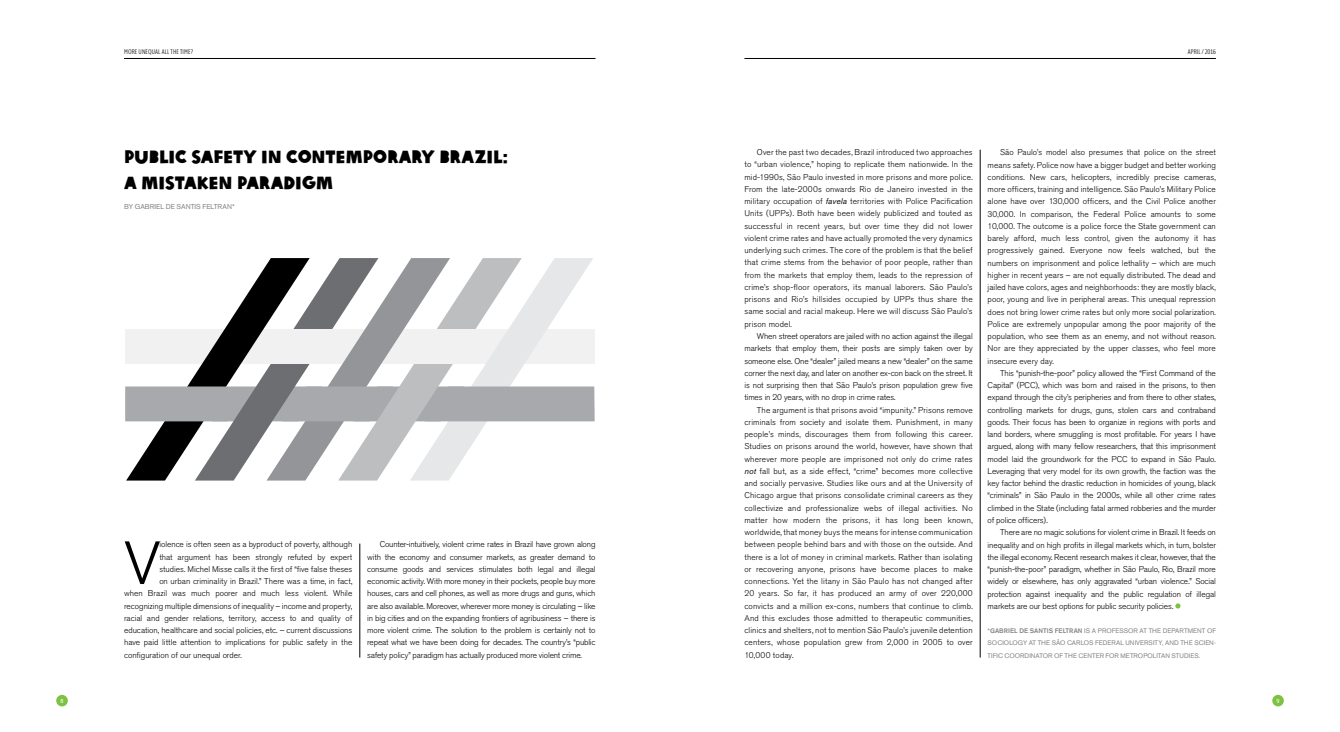
<style>
.page{position:relative;width:1340px;height:732px;background:#fff}
.page>*{position:absolute;margin:0;border:0;box-sizing:border-box;transform-origin:0 0}
.t1{font:300 60.38px "Akzidenz Grotesk BE";color:#000}
.t2{font:17.5px/26.2px "Oxfam Global Headline";letter-spacing:-.005em;color:#000}
.t3{font:300 8.31px/12.2px "Akzidenz Grotesk BE";letter-spacing:-.005em;color:#000;text-align:justify}
.t4{font:300 7px "Clearview Text Comp";letter-spacing:.01em;color:#000}
.t5{font:7px "Akzidenz Grotesk BE";letter-spacing:.005em;color:#808285}
.t6{font:6.56px/12.2px "Akzidenz Grotesk BE";letter-spacing:.005em;color:#808285;text-align:justify}
.t7{font:6.12px "Clearview Text Cond";color:#fff}
.s1{font-weight:400;font-style:italic}
.s2{font-weight:500}
</style>
<div class="page">
<div style="left:56px;top:695px;width:12px;height:11px;background:#7dc242;border-radius:50%"></div>
<div style="left:1272px;top:695px;width:11px;height:11px;background:#7dc242;border-radius:50%"></div>
<hr style="left:124px;top:58px;width:471px;height:1px;background:#000">
<hr style="left:744px;top:58px;width:471px;height:1px;background:#000">
<hr style="left:359px;top:543px;width:1px;height:114px;background:#000">
<hr style="left:980px;top:150px;width:1px;height:507px;background:#000">
<svg style="left:1175px;top:603px;width:5px;height:5px"></svg>
<svg style="left:464px;top:258px;width:131px;height:198px"></svg>
<svg style="left:324px;top:258px;width:140px;height:222px"></svg>
<svg style="left:125px;top:258px;width:199px;height:222px"></svg>
<svg style="left:125px;top:386px;width:469px;height:35px;background:#a4a6a9"></svg>
<p class="t4" style="left:124px;top:48px;width:70px">MORE UNEQUAL ALL THE TIME?</p>
<p class="t4" style="left:1187px;top:48px;width:30px">APRIL / 2016</p>
<h2 class="t2" style="left:124px;top:142px;width:385px">PUBLIC SAFETY IN CONTEMPORARY BRAZIL:<br>A MISTAKEN PARADIGM</h2>
<p class="t5" style="left:124px;top:202px;width:112px">BY GABRIEL DE SANTIS FELTRAN*</p>
<h1 class="t1" style="left:124px;top:529px;width:38px">V</h1>
<p class="t3" style="left:159px;top:538px;width:194px">iolence is often seen as a byproduct of poverty, although</p>
<p class="t3" style="left:159px;top:550px;width:194px">that argument has been strongly refuted by expert</p>
<p class="t3" style="left:159px;top:563px;width:194px">studies. Michel Misse calls it the first of “five false theses</p>
<p class="t3" style="left:159px;top:575px;width:194px">on urban criminality in Brazil.” There was a time, in fact,</p>
<p class="t3" style="left:124px;top:587px;width:230px">when Brazil was much poorer and much less violent. While</p>
<p class="t3" style="left:124px;top:599px;width:230px">recognizing multiple dimensions of inequality – income and property,</p>
<p class="t3" style="left:124px;top:612px;width:230px">racial and gender relations, territory, access to and quality of</p>
<p class="t3" style="left:124px;top:624px;width:230px">education, healthcare and social policies, etc. – current discussions</p>
<p class="t3" style="left:124px;top:636px;width:230px">have paid little attention to implications for public safety in the</p>
<p class="t3" style="left:124px;top:648px;width:119px">configuration of our unequal order.</p>
<p class="t3" style="left:367px;top:538px;width:230px;text-indent:12px">Counter-intuitively, violent crime rates in Brazil have grown along with the economy and consumer markets, as greater demand to consume goods and services stimulates both legal and illegal economic activity. With more money in their pockets, people buy more houses, cars and cell phones, as well as more drugs and guns, which are also available. Moreover, wherever more money is circulating – like in big cities and on the expanding frontiers of agribusiness – there is more violent crime. The solution to the problem is certainly not to repeat what we have been doing for decades. The country’s “public safety policy” paradigm has actually produced more violent crime.</p>
<p class="t3" style="left:744px;top:146px;width:230px;text-indent:12px">Over the past two decades, Brazil introduced two approaches to “urban violence,” hoping to replicate them nationwide. In the mid-1990s, São Paulo invested in more prisons and more police.<br>From the late-2000s onwards Rio de Janeiro invested in the military occupation of <span class="s1">favela</span> territories with Police Pacification Units (UPPs). Both have been widely publicized and touted as successful in recent years, but over time they did not lower violent crime rates and have actually promoted the very dynamics underlying such crimes. The core of the problem is that the belief that crime stems from the behavior of poor people, rather than from the markets that employ them, leads to the repression of crime’s shop-floor operators, its manual laborers. São Paulo’s prisons and Rio’s hillsides occupied by UPPs thus share the same social and racial makeup. Here we will discuss São Paulo’s prison model.</p>
<p class="t3" style="left:744px;top:330px;width:230px;text-indent:12px">When street operators are jailed with no action against the illegal markets that employ them, their posts are simply taken over by someone else. One “dealer” jailed means a new “dealer” on the same corner the next day, and later on another ex-con back on the street. It is not surprising then that São Paulo’s prison population grew five times in 20 years, with no drop in crime rates.</p>
<p class="t3" style="left:744px;top:404px;width:230px;text-indent:12px">The argument is that prisons avoid “impunity.” Prisons remove criminals from society and isolate them. Punishment, in many people’s minds, discourages them from following this career.<br>Studies on prisons around the world, however, have shown that wherever more people are imprisoned not only do crime rates <span class="s1">not</span> fall but, as a side effect, “crime” becomes more collective and socially pervasive. Studies like ours and at the University of Chicago argue that prisons consolidate criminal careers as they collectivize and professionalize webs of illegal activities. No matter how modern the prisons, it has long been known, worldwide, that money buys the means for intense communication between people behind bars and with those on the outside. And there is a lot of money in criminal markets. Rather than isolating or recovering anyone, prisons have become places to make connections. Yet the litany in São Paulo has not changed after 20 years. So far, it has produced an army of over 220,000 convicts and a million ex-cons, numbers that continue to climb.<br>And this excludes those admitted to therapeutic communities, clinics and shelters, not to mention São Paulo’s juvenile detention centers, whose population grew from 2,000 in 2005 to over 10,000 today.</p>
<p class="t3" style="left:987px;top:146px;width:230px;text-indent:12px">São Paulo’s model also presumes that police on the street means safety. Police now have a bigger budget and better working conditions. New cars, helicopters, incredibly precise cameras, more officers, training and intelligence. São Paulo’s Military Police alone have over 130,000 officers, and the Civil Police another 30,000. In comparison, the Federal Police amounts to some 10,000. The outcome is a police force the State government can barely afford, much less control, given the autonomy it has progressively gained. Everyone now feels watched, but the numbers on imprisonment and police lethality – which are much higher in recent years – are not equally distributed. The dead and jailed have colors, ages and neighborhoods: they are mostly black, poor, young and live in peripheral areas. This unequal repression does not bring lower crime rates but only more social polarization.<br>Police are extremely unpopular among the poor majority of the population, who see them as an enemy, and not without reason.<br>Nor are they appreciated by the upper classes, who feel more insecure every day.</p>
<p class="t3" style="left:987px;top:367px;width:230px;text-indent:12px">This “punish-the-poor” policy allowed the “First Command of the Capital” (PCC), which was born and raised in the prisons, to then expand through the city’s peripheries and from there to other states, controlling markets for drugs, guns, stolen cars and contraband goods. Their focus has been to organize in regions with ports and land borders, where smuggling is most profitable. For years I have argued, along with many fellow researchers, that this imprisonment model laid the groundwork for the PCC to expand in São Paulo.<br>Leveraging that very model for its own growth, the faction was the key factor behind the drastic reduction in homicides of young, black “criminals” in São Paulo in the 2000s, while all other crime rates climbed in the State (including fatal armed robberies and the murder of police officers).</p>
<p class="t3" style="left:987px;top:526px;width:230px;text-indent:12px">There are no magic solutions for violent crime in Brazil. It feeds on inequality and on high profits in illegal markets which, in turn, bolster the illegal economy. Recent research makes it clear, however, that the “punish-the-poor” paradigm, whether in São Paulo, Rio, Brazil more widely or elsewhere, has only aggravated “urban violence.” Social protection against inequality and the public regulation of illegal markets are our best options for public security policies.</p>
<p class="t6" style="left:987px;top:624px;width:230px">*<span class="s2">GABRIEL DE SANTIS FELTRAN</span> IS A PROFESSOR AT THE DEPARTMENT OF SOCIOLOGY AT THE SÃO CARLOS FEDERAL UNIVERSITY, AND THE SCIEN-TIFIC COORDINATOR OF THE CENTER FOR METROPOLITAN STUDIES.</p>
<p class="t7" style="left:60px;top:697px;width:5px">8</p>
<p class="t7" style="left:1276px;top:697px;width:5px">9</p>
</div>
